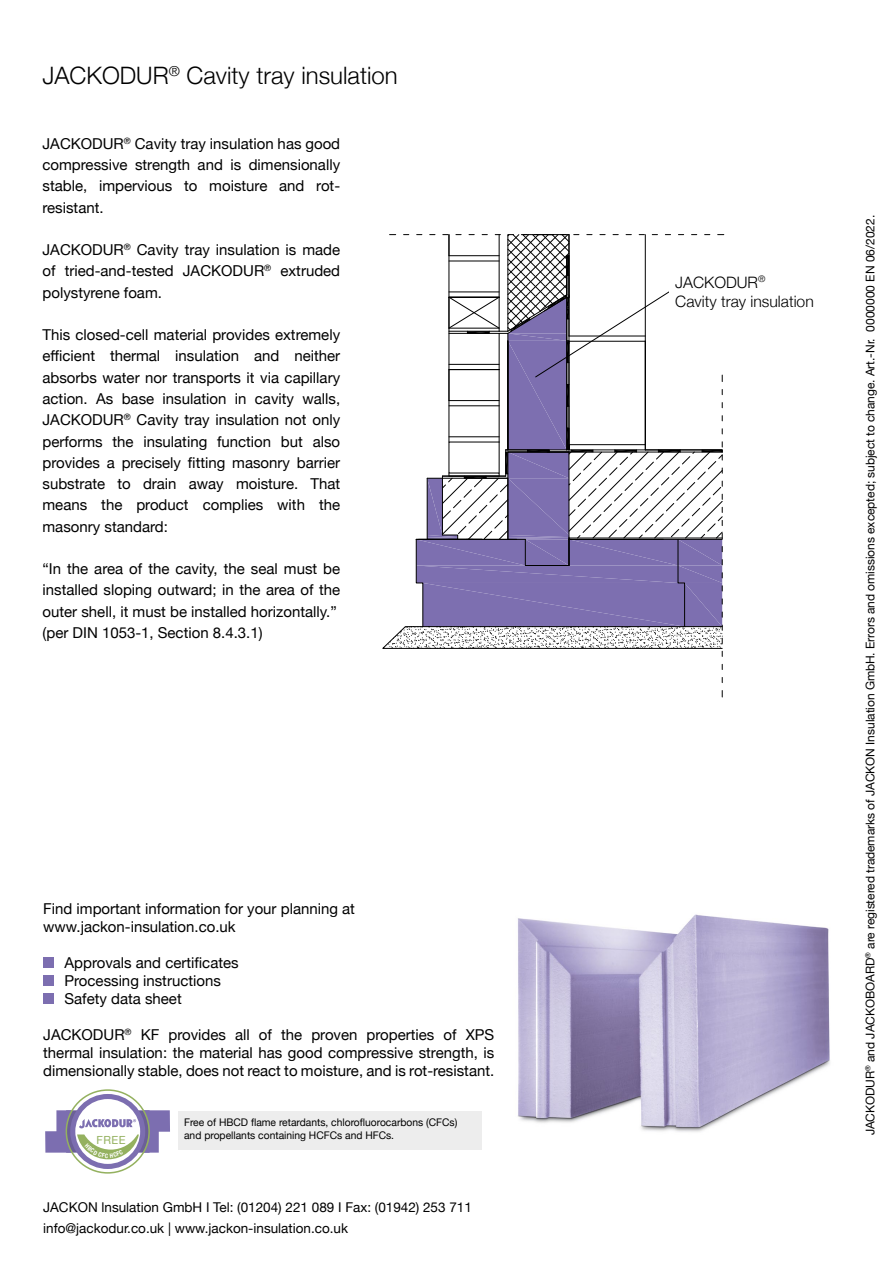
<style>
.page{position:relative;width:893px;height:1263px;background:#fff}
.page>*{position:absolute;margin:0;border:0;box-sizing:border-box;transform-origin:0 0}
.t1{font:300 24px "Helvetica Neue";color:#000}
.t2{font:300 15.75px/18.9px "Helvetica Neue";color:#000}
.t3{font:15px/21.3px "Helvetica Neue";color:#000;text-align:justify}
.t4{font:13.5px/21.3px "Helvetica Neue";color:#000}
.t5{font:12px "Helvetica Neue";letter-spacing:-.005em;color:#000}
.t6{font:11.1px "Helvetica Neue";color:#94b15f}
.t7{font:10.5px/12.6px "Helvetica Neue";color:#000}
</style>
<div class="page">
<img style="left:518px;top:914px;width:312px;height:218px">
<svg style="left:383px;top:234px;width:342px;height:422px"></svg>
<div style="left:669px;top:282px;width:170px;height:50px;background:#fff"></div>
<div style="left:178px;top:1111px;width:304px;height:38px;background:#ededed"></div>
<div style="left:70px;top:1094px;width:75px;height:75px;border:5px solid #7c6eb0;border-radius:50%"></div>
<div style="left:43px;top:957px;width:11px;height:11px;background:#7c6eb0"></div>
<div style="left:43px;top:975px;width:11px;height:11px;background:#7c6eb0"></div>
<div style="left:43px;top:993px;width:11px;height:11px;background:#7c6eb0"></div>
<svg style="left:45px;top:1110px;width:125px;height:49px"></svg>
<h1 class="t1" style="left:43px;top:56px;width:357px">JACKODUR<sup>®</sup> Cavity tray insulation</h1>
<p class="t3" style="left:43px;top:134px;width:299px">JACKODUR<sup>®</sup> Cavity tray insulation has good compressive strength and is dimensionally stable, impervious to moisture and rot&shy;resistant.</p>
<p class="t3" style="left:43px;top:240px;width:299px">JACKODUR<sup>®</sup> Cavity tray insulation is made of tried-and-tested JACKODUR<sup>®</sup> extruded polystyrene foam.</p>
<p class="t3" style="left:43px;top:325px;width:299px">This closed-cell material provides extremely efficient thermal insulation and neither absorbs water nor transports it via capillary action. As base insulation in cavity walls, JACKODUR<sup>®</sup> Cavity tray insulation not only performs the insulating function but also provides a precisely fitting masonry barrier substrate to drain away moisture. That means the product complies with the masonry standard:</p>
<p class="t3" style="left:43px;top:559px;width:299px;text-align:left">“In the area of the cavity, the seal must be installed sloping outward; in the area of the outer shell, it must be installed horizontally.” (per DIN 1053-1, Section 8.4.3.1)</p>
<p class="t3" style="left:43px;top:900px;width:313px;line-height:18px">Find important information for your planning at www.jackon-insulation.co.uk</p>
<p class="t3" style="left:64px;top:954px;width:176px;line-height:18px;text-align:left">Approvals and certificates<br>Processing instructions<br>Safety data sheet</p>
<p class="t3" style="left:43px;top:1026px;width:453px;line-height:18px">JACKODUR<sup>®</sup> KF provides all of the proven properties of XPS thermal insulation: the material has good compressive strength, is dimensionally stable, does not react to moisture, and is rot-resistant.</p>
<p class="t6" style="left:96px;top:1132px;width:31px">FREE</p>
<p class="t7" style="left:184px;top:1117px;width:275px">Free of HBCD flame retardants, chlorofluorocarbons (CFCs) and propellants containing HCFCs and HFCs.</p>
<p class="t4" style="left:43px;top:1197px;width:430px">JACKON lnsulation GmbH I Tel: (01204) 221 089 I Fax: (01942) 253 711 info@jackodur.co.uk | www.jackon-insulation.co.uk</p>
<p class="t2" style="left:675px;top:271px;width:140px">JACKODUR<sup>®<br></sup>Cavity tray insulation</p>
<p class="t5" style="left:862px;top:1135px;width:922px;rotate:-90deg">JACKODUR<sup>®</sup> and JACKOBOARD<sup>®</sup> are registered trademarks of JACKON Insulation GmbH. Errors and omissions excepted; subject to change. Art.-Nr. 0000000 EN 06/2022.</p>
</div>
